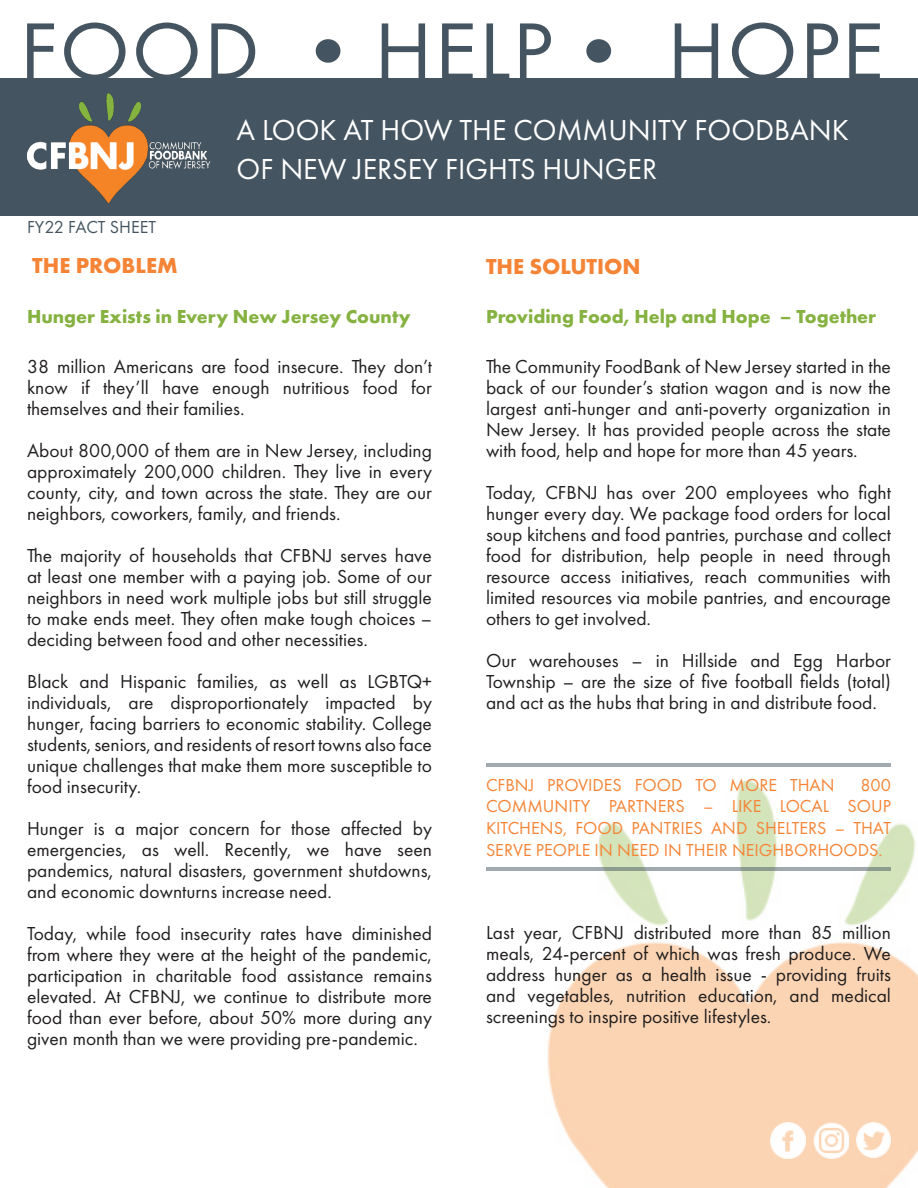
<style>
.page{position:relative;width:918px;height:1188px;background:#fff}
.page>*{position:absolute;margin:0;border:0;box-sizing:border-box;transform-origin:0 0}
.t1{font:84px "Futura PT";letter-spacing:.02em;color:#445561;scale:1.05 1}
.t2{font:30px/39px "Futura PT";color:#fff}
.t3{font:700 22.5px "Futura PT";color:#f58436}
.t4{font:19.5px/21px "Futura PT";color:#221f1f;text-align:justify}
.t5{font:700 19.5px "Futura PT";color:#85b240}
.t6{font:18px/21.6px "Futura PT";color:#f58436;text-align:justify}
.t7{font:18px "Futura PT";color:#445561}
.s1{font-weight:800}
</style>
<div class="page">
<img style="left:543px;top:763px;width:375px;height:425px">
<div style="left:0;top:79px;width:918px;height:137px;background:#445561"></div>
<img style="left:27px;top:92px;width:184px;height:112px">
<svg style="left:486px;top:867px;width:405px;height:4px;background:#9ba6a7"></svg>
<hr style="left:486px;top:764px;width:405px;height:3px;background:#445561">
<img style="left:770px;top:1122px;width:36px;height:36px">
<img style="left:814px;top:1123px;width:34px;height:36px">
<img style="left:857px;top:1123px;width:34px;height:35px">
<h1 class="t1" style="left:20px;top:15px;width:825px">FOOD •HELP• HOPE</h1>
<h2 class="t2" style="left:237px;top:113px;width:614px">A LOOK AT HOW THE COMMUNITY FOODBANK<br>OF NEW JERSEY FIGHTS HUNGER</h2>
<p class="t7" style="left:27px;top:219px;width:131px">FY22 FACT SHEET</p>
<p class="t3" style="left:32px;top:256px;width:147px">THE PROBLEM</p>
<p class="t5" style="left:27px;top:309px;width:385px">Hunger Exists in Every New Jersey County</p>
<p class="t4" style="left:27px;top:357px;width:406px">38 million Americans are food insecure. They don’t know if they’ll have enough nutritious food for themselves and their families.</p>
<p class="t4" style="left:27px;top:441px;width:407px">About 800,000 of them are in New Jersey, including approximately 200,000 children. They live in every county, city, and town across the state. They are our neighbors, coworkers, family, and friends.</p>
<p class="t4" style="left:27px;top:546px;width:407px">The majority of households that CFBNJ serves have at least one member with a paying job. Some of our neighbors in need work multiple jobs but still struggle to make ends meet. They often make tough choices – deciding between food and other necessities.</p>
<p class="t4" style="left:27px;top:672px;width:407px">Black and Hispanic families, as well as LGBTQ+ individuals, are disproportionately impacted by hunger, facing barriers to economic stability. College students, seniors, and residents of resort towns also face unique challenges that make them more susceptible to food insecurity.</p>
<p class="t4" style="left:27px;top:819px;width:407px">Hunger is a major concern for those affected by emergencies, as well. Recently, we have seen pandemics, natural disasters, government shutdowns, and economic downturns increase need.</p>
<p class="t4" style="left:27px;top:924px;width:407px">Today, while food insecurity rates have diminished from where they were at the height of the pandemic, participation in charitable food assistance remains elevated. At CFBNJ, we continue to distribute more food than ever before, about 50% more during any given month than we were providing pre-pandemic.</p>
<p class="t3" style="left:486px;top:257px;width:156px">THE SOLUTION</p>
<p class="t5" style="left:486px;top:309px;width:392px">Providing Food, Help and Hope <span class="s1">–</span> Together</p>
<p class="t4" style="left:486px;top:357px;width:407px">The Community FoodBank of New Jersey started in the back of our founder’s station wagon and is now the largest anti-hunger and anti-poverty organization in New Jersey. It has provided people across the state with food, help and hope for more than 45 years.</p>
<p class="t4" style="left:486px;top:483px;width:407px">Today, CFBNJ has over 200 employees who fight hunger every day. We package food orders for local soup kitchens and food pantries, purchase and collect food for distribution, help people in need through resource access initiatives, reach communities with limited resources via mobile pantries, and encourage others to get involved.</p>
<p class="t4" style="left:486px;top:651px;width:407px">Our warehouses – in Hillside and Egg Harbor Township – are the size of five football fields (total) and act as the hubs that bring in and distribute food.</p>
<p class="t6" style="left:486px;top:775px;width:350px">CFBNJ PROVIDES FOOD TO MORE THAN</p>
<p class="t6" style="left:486px;top:775px;width:407px;text-indent:374px">800<br>COMMUNITY PARTNERS – LIKE LOCAL SOUP KITCHENS, FOOD PANTRIES AND SHELTERS – THAT SERVE PEOPLE IN NEED IN THEIR NEIGHBORHOODS.</p>
<p class="t4" style="left:486px;top:923px;width:407px">Last year, CFBNJ distributed more than 85 million meals, 24-percent of which was fresh produce. We address hunger as a health issue - providing fruits and vegetables, nutrition education, and medical screenings to inspire positive lifestyles.</p>
</div>
